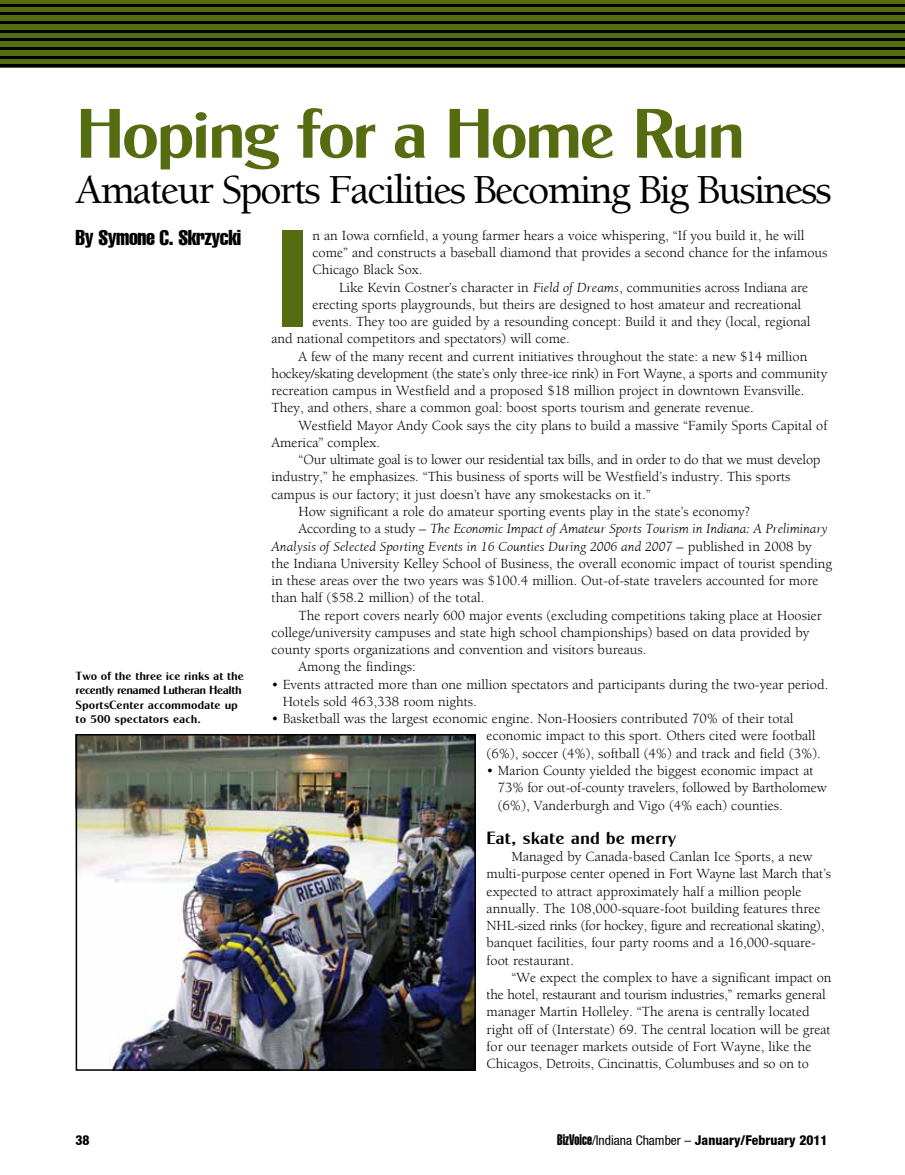
<style>
.page{position:relative;width:905px;height:1175px;background:#fff}
.page>*{position:absolute;margin:0;border:0;box-sizing:border-box;transform-origin:0 0}
.t1{font:138.9px "Cg Globe Gothic Bd";color:#566c11}
.t2{font:70.5px "Cg Globe Gothic Bd";letter-spacing:-.05em;color:#566c11}
.t3{font:500 42px "Berkeley";letter-spacing:-.05em;color:#000}
.t4{font:extra-condensed 21px "Helvetica";letter-spacing:-.02em;color:#000}
.t5{font:18px "Cg Globe Gothic Bd";color:#000}
.t6{font:14.25px/17.2px "Berkeley";color:#000}
.t7{font:14.25px "Berkeley";letter-spacing:-.02em;color:#000}
.t8{font:italic 14.25px "Berkeley";letter-spacing:-.005em;color:#000}
.t9{font:800 condensed 13.5px "Helvetica Neue";color:#000}
.t10{font:12px/14.4px "Cg Globe Gothic Bd";letter-spacing:-.01em;color:#000}
.s1{font-style:italic}
.s2{font-style:normal}
.s3{font-family:"Helvetica Extra Compressed";font-weight:400;font-stretch:normal;font-size:15px}
.s4{font-weight:400}
</style>
<div class="page">
<div style="left:0;top:0;width:904px;height:68px;background:#566c11"></div>
<hr style="left:0;top:4px;width:904px;height:2px;background:#000">
<hr style="left:0;top:12px;width:904px;height:3px;background:#000">
<hr style="left:0;top:21px;width:904px;height:3px;background:#000">
<hr style="left:0;top:30px;width:904px;height:2px;background:#000">
<hr style="left:0;top:38px;width:904px;height:3px;background:#000">
<hr style="left:0;top:47px;width:904px;height:3px;background:#000">
<hr style="left:0;top:56px;width:904px;height:2px;background:#000">
<hr style="left:0;top:64px;width:904px;height:3px;background:#000">
<img style="left:79px;top:737px;width:394px;height:330px">
<div style="left:76px;top:734px;width:400px;height:336px;border:2px solid #000"></div>
<h2 class="t2" style="left:76px;top:91px;width:671px">Hoping for a Home Run</h2>
<h3 class="t3" style="left:76px;top:167px;width:757px">Amateur Sports Facilities Becoming Big Business</h3>
<h3 class="t4" style="left:76px;top:224px;width:167px">By Symone C. Skrzycki</h3>
<h1 class="t1" style="left:271px;top:194px;width:42px">I</h1>
<p class="t6" style="left:312px;top:227px;width:516px">n an Iowa cornfield, a young farmer hears a voice whispering, “If you build it, he will come” and constructs a baseball diamond that provides a second chance for the infamous<br>Chicago Black Sox.</p>
<p class="t6" style="left:339px;top:279px;width:471px">Like Kevin Costner’s character in <span class="s1">Field of Dreams</span>, communities across Indiana are</p>
<p class="t6" style="left:312px;top:296px;width:490px">erecting sports playgrounds, but theirs are designed to host amateur and recreational</p>
<p class="t6" style="left:312px;top:313px;width:499px">events. They too are guided by a resounding concept: Build it and they (local, regional</p>
<p class="t6" style="left:271px;top:330px;width:300px">and national competitors and spectators) will come.</p>
<p class="t6" style="left:298px;top:348px;width:510px">A few of the many recent and current initiatives throughout the state: a new $14 million</p>
<p class="t7" style="left:271px;top:366px;width:557px">hockey/skating development (the state’s only three-ice rink) in Fort Wayne, a sports and community</p>
<p class="t6" style="left:271px;top:382px;width:534px">recreation campus in Westfield and a proposed $18 million project in downtown Evansville.</p>
<p class="t6" style="left:271px;top:399px;width:484px">They, and others, share a common goal: boost sports tourism and generate revenue.</p>
<p class="t6" style="left:298px;top:417px;width:530px">Westfield Mayor Andy Cook says the city plans to build a massive “Family Sports Capital of</p>
<p class="t6" style="left:271px;top:434px;width:110px">America” complex.</p>
<p class="t7" style="left:298px;top:452px;width:523px">“Our ultimate goal is to lower our residential tax bills, and in order to do that we must develop</p>
<p class="t6" style="left:271px;top:468px;width:520px">industry,” he emphasizes. “This business of sports will be Westfield’s industry. This sports</p>
<p class="t6" style="left:271px;top:486px;width:381px">campus is our factory; it just doesn’t have any smokestacks on it.”</p>
<p class="t6" style="left:298px;top:503px;width:453px">How significant a role do amateur sporting events play in the state’s economy?</p>
<p class="t8" style="left:298px;top:521px;width:530px"><span class="s2">According to a study –</span> The Economic Impact of Amateur Sports Tourism in Indiana: A Preliminary</p>
<p class="t8" style="left:271px;top:539px;width:541px">Analysis of Selected Sporting Events in 16 Counties During 2006 and 2007 <span class="s2">– published in 2008 by</span></p>
<p class="t6" style="left:271px;top:555px;width:562px">the Indiana University Kelley School of Business, the overall economic impact of tourist spending</p>
<p class="t6" style="left:271px;top:572px;width:548px">in these areas over the two years was $100.4 million. Out-of-state travelers accounted for more</p>
<p class="t6" style="left:271px;top:589px;width:214px">than half ($58.2 million) of the total.</p>
<p class="t6" style="left:298px;top:607px;width:525px">The report covers nearly 600 major events (excluding competitions taking place at Hoosier</p>
<p class="t6" style="left:271px;top:624px;width:539px">college/university campuses and state high school championships) based on data provided by</p>
<p class="t6" style="left:271px;top:641px;width:376px">county sports organizations and convention and visitors bureaus.</p>
<p class="t6" style="left:298px;top:658px;width:119px">Among the findings:</p>
<p class="t6" style="left:283px;top:676px;width:547px;text-indent:-11px">• Events attracted more than one million spectators and participants during the two-year period.<br>Hotels sold 463,338 room nights.</p>
<p class="t6" style="left:486px;top:710px;width:336px;text-indent:-215px">• Basketball was the largest economic engine. Non-Hoosiers contributed 70% of their total economic impact to this sport. Others cited were football (6%), soccer (4%), softball (4%) and track and field (3%).</p>
<p class="t6" style="left:498px;top:762px;width:330px;text-indent:-11px">• Marion County yielded the biggest economic impact at<br>73% for out-of-county travelers, followed by Bartholomew (6%), Vanderburgh and Vigo (4% each) counties.</p>
<p class="t5" style="left:486px;top:826px;width:191px">Eat, skate and be merry</p>
<p class="t6" style="left:486px;top:848px;width:346px;text-indent:25px">Managed by Canada-based Canlan Ice Sports, a new multi-purpose center opened in Fort Wayne last March that’s expected to attract approximately half a million people annually. The 108,000-square-foot building features three NHL-sized rinks (for hockey, figure and recreational skating), banquet facilities, four party rooms and a 16,000-square&shy;foot restaurant.</p>
<p class="t6" style="left:486px;top:969px;width:346px;text-indent:25px">“We expect the complex to have a significant impact on the hotel, restaurant and tourism industries,” remarks general manager Martin Holleley. “The arena is centrally located right off of (Interstate) 69. The central location will be great for our teenager markets outside of Fort Wayne, like the Chicagos, Detroits, Cincinattis, Columbuses and so on to</p>
<p class="t10" style="left:76px;top:668px;width:170px">Two of the three ice rinks at the recently renamed Lutheran Health<br>SportsCenter accommodate up to 500 spectators each.</p>
<p class="t9" style="left:76px;top:1132px;width:16px">38</p>
<p class="t9" style="left:557px;top:1132px;width:272px"><span class="s3">BizVoice</span><span class="s4">/Indiana Chamber –</span> January/February 2011</p>
</div>
